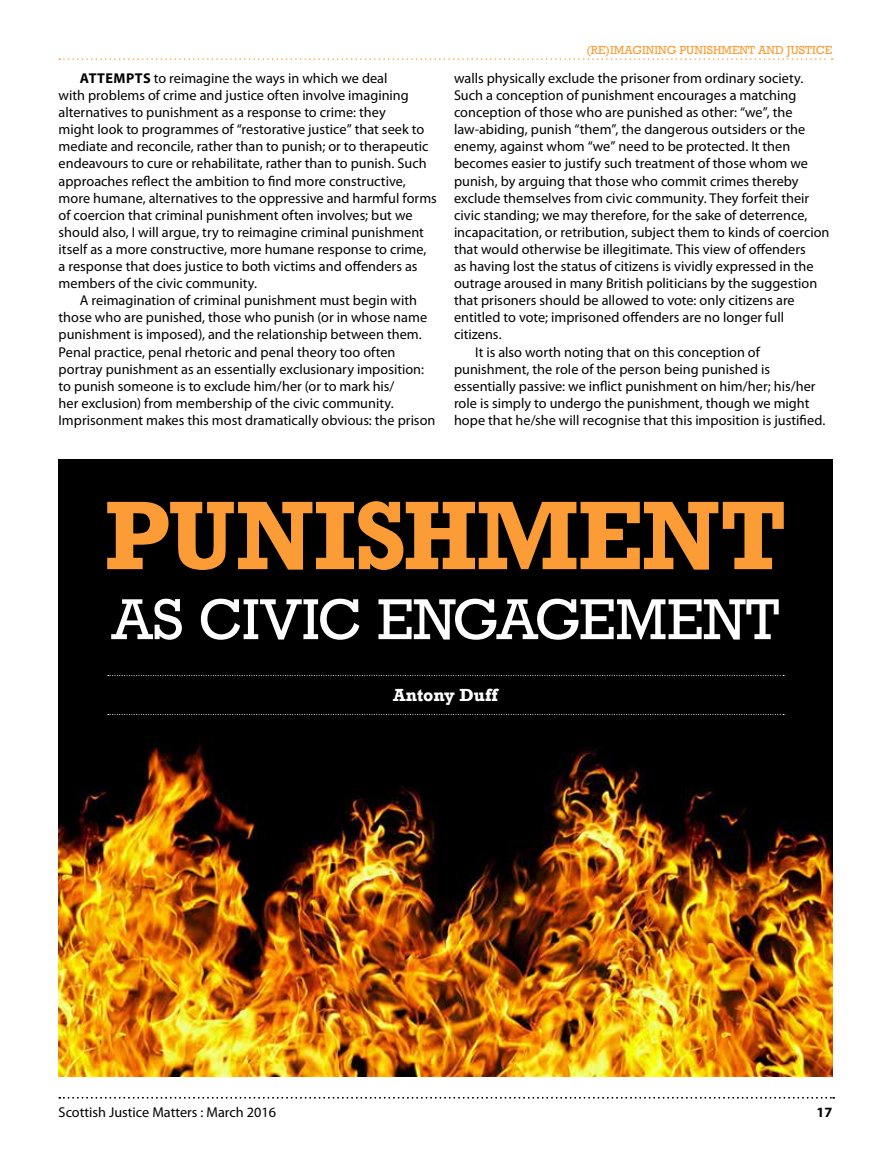
<style>
.page{position:relative;width:891px;height:1161px;background:#fff}
.page>*{position:absolute;margin:0;border:0;box-sizing:border-box;transform-origin:0 0}
.t1{font:700 99px "Rockwell";letter-spacing:-.02em;color:#fc9c36}
.t2{font:58.65px "Rockwell";color:#fff}
.t3{font:700 18px "Rockwell";color:#fff}
.t4{font:14.25px/17.1px "Myriad Pro";color:#000}
.t5{font:700 14.25px "Myriad Pro";color:#000}
.t6{font:12px "Rockwell";color:#fc9c36}
.s1{font-weight:700}
</style>
<div class="page">
<svg style="left:59px;top:1097px;width:775px;height:2px"></svg>
<img style="left:58px;top:459px;width:774px;height:617px">
<svg style="left:108px;top:675px;width:676px;height:1px"></svg>
<svg style="left:108px;top:714px;width:676px;height:1px"></svg>
<svg style="left:59px;top:58px;width:774px;height:2px"></svg>
<p class="t4" style="left:59px;top:69px;width:380px;text-indent:21px"><span class="s1">ATTEMPTS</span> to reimagine the ways in which we deal<br>with problems of crime and justice often involve imagining alternatives to punishment as a response to crime: they<br>might look to programmes of “restorative justice” that seek to mediate and reconcile, rather than to punish; or to therapeutic endeavours to cure or rehabilitate, rather than to punish. Such approaches reflect the ambition to find more constructive, more humane, alternatives to the oppressive and harmful forms of coercion that criminal punishment often involves; but we should also, I will argue, try to reimagine criminal punishment itself as a more constructive, more humane response to crime, a response that does justice to both victims and offenders as members of the civic community.</p>
<p class="t4" style="left:59px;top:292px;width:378px;text-indent:21px">A reimagination of criminal punishment must begin with those who are punished, those who punish (or in whose name punishment is imposed), and the relationship between them.<br>Penal practice, penal rhetoric and penal theory too often portray punishment as an essentially exclusionary imposition: to punish someone is to exclude him/her (or to mark his/<br>her exclusion) from membership of the civic community.<br>Imprisonment makes this most dramatically obvious: the prison</p>
<p class="t6" style="left:586px;top:43px;width:248px">(RE)IMAGINING PUNISHMENT AND JUSTICE</p>
<p class="t4" style="left:454px;top:69px;width:351px">walls physically exclude the prisoner from ordinary society.</p>
<p class="t4" style="left:454px;top:87px;width:344px">Such a conception of punishment encourages a matching</p>
<p class="t4" style="left:454px;top:104px;width:340px">conception of those who are punished as other: “we”, the</p>
<p class="t4" style="left:454px;top:121px;width:353px">law-abiding, punish “them”, the dangerous outsiders or the</p>
<p class="t4" style="left:454px;top:138px;width:338px">enemy, against whom “we” need to be protected. It then</p>
<p class="t4" style="left:454px;top:155px;width:356px">becomes easier to justify such treatment of those whom we</p>
<p class="t4" style="left:454px;top:172px;width:346px">punish, by arguing that those who commit crimes thereby</p>
<p class="t4" style="left:454px;top:189px;width:357px">exclude themselves from civic community. They forfeit their</p>
<p class="t4" style="left:454px;top:206px;width:355px">civic standing; we may therefore, for the sake of deterrence,</p>
<p class="t4" style="left:454px;top:223px;width:377px">incapacitation, or retribution, subject them to kinds of coercion</p>
<p class="t4" style="left:454px;top:240px;width:353px">that would otherwise be illegitimate. This view of offenders</p>
<p class="t4" style="left:454px;top:258px;width:361px">as having lost the status of citizens is vividly expressed in the</p>
<p class="t4" style="left:454px;top:275px;width:365px">outrage aroused in many British politicians by the suggestion</p>
<p class="t4" style="left:454px;top:292px;width:342px">that prisoners should be allowed to vote: only citizens are</p>
<p class="t4" style="left:454px;top:309px;width:332px">entitled to vote; imprisoned offenders are no longer full</p>
<p class="t4" style="left:454px;top:326px;width:49px">citizens.</p>
<p class="t4" style="left:475px;top:343px;width:286px">It is also worth noting that on this conception of</p>
<p class="t4" style="left:454px;top:360px;width:317px">punishment, the role of the person being punished is</p>
<p class="t4" style="left:454px;top:377px;width:363px">essentially passive: we inflict punishment on him/her; his/her</p>
<p class="t4" style="left:454px;top:394px;width:357px">role is simply to undergo the punishment, though we might</p>
<p class="t4" style="left:454px;top:411px;width:373px">hope that he/she will recognise that this imposition is justified.</p>
<h1 class="t1" style="left:104px;top:476px;width:684px">PUNISHMENT</h1>
<h2 class="t2" style="left:112px;top:586px;width:669px">AS CIVIC ENGAGEMENT</h2>
<p class="t3" style="left:393px;top:684px;width:106px">Antony Duff</p>
<p class="t4" style="left:59px;top:1104px;width:219px">Scottish Justice Matters : March 2016</p>
<p class="t5" style="left:817px;top:1103px;width:17px">17</p>
</div>
